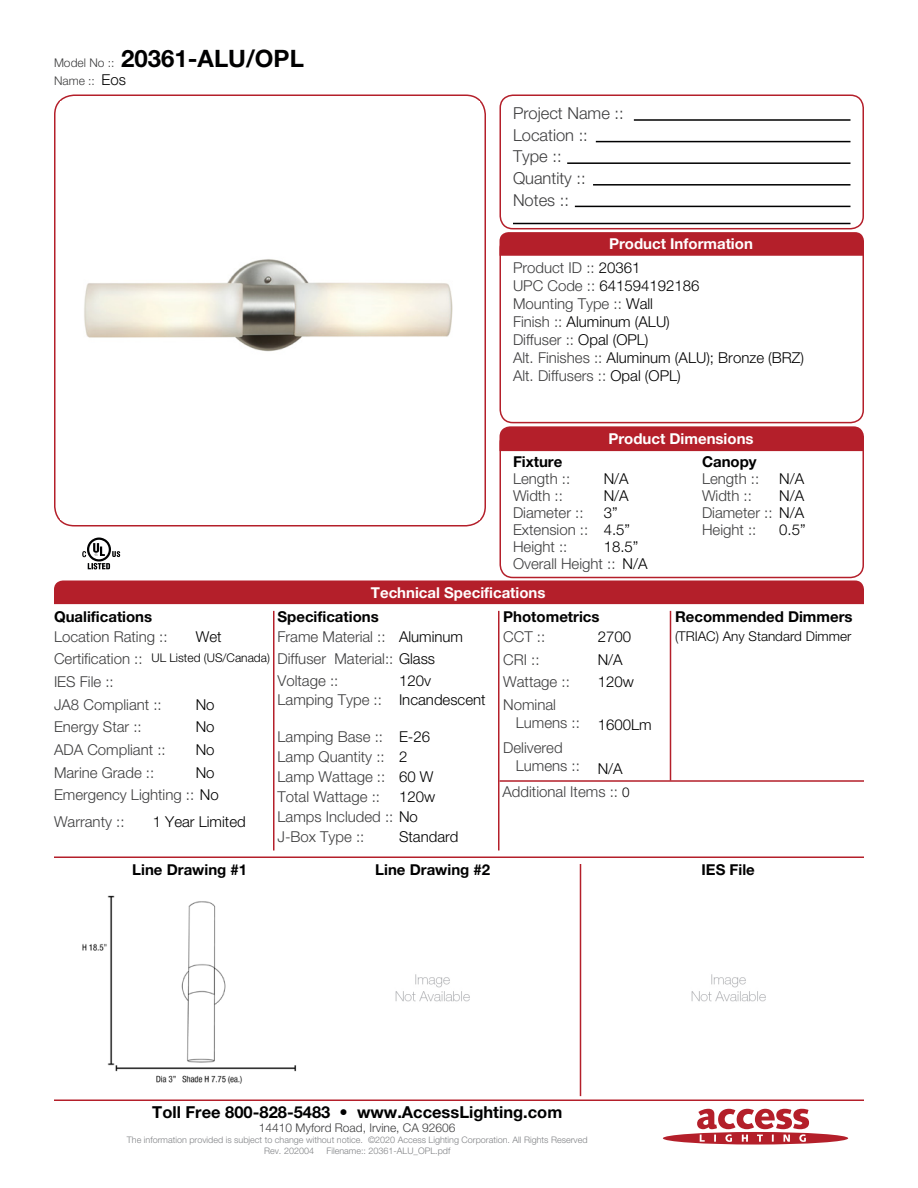
<style>
.page{position:relative;width:918px;height:1188px;background:#fff}
.page>*{position:absolute;margin:0;border:0;box-sizing:border-box;transform-origin:0 0}
.t1{font:700 24px "Helvetica Neue LT Std";color:#000001}
.Left_Justify{font:300 16.5px "Helvetica Neue LT Std";color:#3e3e3f}
.t2{font:700 16.5px "Helvetica Neue LT Std";color:#000001}
.Left_Justify-2{font:300 15px/18px "Helvetica Neue LT Std";color:#3e3e3f}
.Left_Justify-3{font:300 15px "Helvetica Neue LT Std";color:#000001}
.Left_Justify-4{font:700 15px "Helvetica Neue LT Std";color:#000001}
.t3{font:700 15px "Helvetica Neue LT Std";color:#fff}
.Left_Justify-5{font:300 13.5px "Helvetica Neue LT Std";color:#000001}
.t4{font:300 12px "Helvetica Neue LT Std";color:#3e3e3f}
.Left_Justify-6{font:300 12px "Helvetica Neue LT Std";color:#000001}
.t5{font:300 9px "Helvetica Neue LT Std";color:#808285}
.s1{font-weight:300;font-size:12px;color:#3e3e3f}
.s2{font-size:15px;color:#000001}
.s3{color:#000001}
.s4{color:#3e3e3f}
.s5{font-size:13.5px;color:#000001}
</style>
<div class="page">
<svg style="left:663px;top:1109px;width:185px;height:36px"></svg>
<div style="left:499px;top:94px;width:365px;height:135px;border:2px solid #b41f2a;border-radius:13px"></div>
<div style="left:499px;top:235px;width:365px;height:188px;border:2px solid #b41f2a;border-radius:13px"></div>
<div style="left:499px;top:430px;width:365px;height:148px;border:2px solid #b41f2a;border-radius:13px"></div>
<hr style="left:634px;top:119px;width:217px;height:2px;background:#000001">
<hr style="left:596px;top:141px;width:254px;height:1px;background:#000001">
<hr style="left:593px;top:184px;width:258px;height:2px;background:#000001">
<hr style="left:567px;top:162px;width:283px;height:2px;background:#000001">
<hr style="left:575px;top:206px;width:275px;height:1px;background:#000001">
<hr style="left:513px;top:223px;width:337px;height:1px;background:#000001">
<svg style="left:500px;top:232px;width:364px;height:24px;background:#b5232d"></svg>
<div style="left:500px;top:426px;width:364px;height:25px;background:#b41f2a"></div>
<div style="left:54px;top:580px;width:810px;height:24px;background:#b41f2a"></div>
<hr style="left:54px;top:856px;width:810px;height:2px;background:#b41f2a">
<hr style="left:54px;top:1100px;width:810px;height:1px;background:#b41f2a">
<hr style="left:670px;top:611px;width:1px;height:170px;background:#b41f2a">
<hr style="left:580px;top:864px;width:1px;height:232px;background:#b41f2a">
<hr style="left:498px;top:611px;width:2px;height:239px;background:#b41f2a">
<hr style="left:273px;top:611px;width:1px;height:239px;background:#b41f2a">
<div style="left:54px;top:94px;width:432px;height:432px;border:2px solid #b41f2a;border-radius:20px"></div>
<hr style="left:500px;top:780px;width:364px;height:2px;background:#b41f2a">
<img style="left:61px;top:259px;width:418px;height:261px">
<svg style="left:82px;top:538px;width:39px;height:32px"></svg>
<img style="left:82px;top:895px;width:215px;height:189px">
<img style="left:395px;top:974px;width:75px;height:28px">
<img style="left:691px;top:974px;width:75px;height:28px">
<p class="t1" style="left:54px;top:44px;width:251px"><span class="s1">Model No ::</span> 20361-ALU/OPL</p>
<p class="t4" style="left:54px;top:73px;width:74px">Name :: <span class="s2">Eos</span></p>
<p class="Left_Justify" style="left:513px;top:103px;width:112px">Project Name ::</p>
<p class="Left_Justify" style="left:513px;top:125px;width:76px">Location ::</p>
<p class="Left_Justify" style="left:513px;top:146px;width:50px">Type ::</p>
<p class="Left_Justify" style="left:513px;top:168px;width:74px">Quantity ::</p>
<p class="Left_Justify" style="left:513px;top:190px;width:57px">Notes ::</p>
<p class="t3" style="left:609px;top:235px;width:145px">Product Information</p>
<p class="Left_Justify-2" style="left:513px;top:259px;width:129px">Product ID :: <span class="s3">20361</span></p>
<p class="Left_Justify-3" style="left:513px;top:277px;width:188px"><span class="s4">UPC Code ::</span> 641594192186</p>
<p class="Left_Justify-2" style="left:513px;top:295px;width:142px">Mounting Type :: <span class="s3">Wall</span></p>
<p class="Left_Justify-3" style="left:513px;top:313px;width:158px"><span class="s4">Finish ::</span> Aluminum (ALU)</p>
<p class="Left_Justify-2" style="left:513px;top:331px;width:137px">Diffuser :: <span class="s3">Opal (OPL)</span></p>
<p class="Left_Justify-3" style="left:513px;top:349px;width:293px"><span class="s4">Alt. Finishes ::</span> Aluminum (ALU); Bronze (BRZ)</p>
<p class="Left_Justify-2" style="left:513px;top:367px;width:169px">Alt. Diffusers :: <span class="s3">Opal (OPL)</span></p>
<p class="t3" style="left:608px;top:429px;width:147px">Product Dimensions</p>
<p class="Left_Justify-4" style="left:513px;top:453px;width:51px">Fixture</p>
<p class="Left_Justify-4" style="left:702px;top:453px;width:56px">Canopy</p>
<p class="Left_Justify-2" style="left:513px;top:470px;width:59px">Length ::</p>
<p class="Left_Justify-3" style="left:604px;top:470px;width:27px">N/A</p>
<p class="Left_Justify-2" style="left:702px;top:470px;width:59px">Length ::</p>
<p class="Left_Justify-3" style="left:779px;top:470px;width:27px">N/A</p>
<p class="Left_Justify-2" style="left:513px;top:487px;width:51px">Width ::</p>
<p class="Left_Justify-2" style="left:513px;top:537px;width:56px">Height ::</p>
<p class="Left_Justify-3" style="left:604px;top:487px;width:27px">N/A</p>
<p class="Left_Justify-3" style="left:604px;top:537px;width:36px">18.5”</p>
<p class="Left_Justify-3" style="left:779px;top:487px;width:27px">N/A</p>
<p class="Left_Justify-2" style="left:702px;top:487px;width:51px">Width ::</p>
<p class="Left_Justify-3" style="left:604px;top:504px;width:15px">3”</p>
<p class="Left_Justify-2" style="left:702px;top:503px;width:104px">Diameter :: <span class="s3">N/A</span></p>
<p class="Left_Justify-3" style="left:604px;top:520px;width:28px">4.5”</p>
<p class="Left_Justify-3" style="left:779px;top:520px;width:28px">0.5”</p>
<p class="Left_Justify-2" style="left:513px;top:503px;width:72px">Diameter ::</p>
<p class="Left_Justify-2" style="left:513px;top:520px;width:77px">Extension ::</p>
<p class="Left_Justify-2" style="left:702px;top:520px;width:56px">Height ::</p>
<p class="Left_Justify-2" style="left:513px;top:554px;width:104px">Overall Height ::</p>
<p class="Left_Justify-3" style="left:622px;top:554px;width:27px">N/A</p>
<p class="t3" style="left:371px;top:583px;width:176px">Technical Specifications</p>
<p class="Left_Justify-4" style="left:54px;top:607px;width:100px">Qualifications</p>
<p class="Left_Justify-4" style="left:503px;top:607px;width:98px">Photometrics</p>
<p class="Left_Justify-4" style="left:675px;top:607px;width:179px">Recommended Dimmers</p>
<p class="Left_Justify-4" style="left:278px;top:607px;width:103px">Specifications</p>
<p class="Left_Justify-3" style="left:196px;top:627px;width:27px">Wet</p>
<p class="Left_Justify-3" style="left:598px;top:627px;width:35px">2700</p>
<p class="Left_Justify-5" style="left:675px;top:628px;width:178px">(TRIAC) Any Standard Dimmer</p>
<p class="Left_Justify-3" style="left:598px;top:650px;width:27px">N/A</p>
<p class="Left_Justify-3" style="left:598px;top:673px;width:38px">120w</p>
<p class="Left_Justify-3" style="left:598px;top:716px;width:55px">1600Lm</p>
<p class="Left_Justify-3" style="left:598px;top:759px;width:27px">N/A</p>
<p class="Left_Justify-2" style="left:54px;top:627px;width:115px">Location Rating ::</p>
<p class="Left_Justify-2" style="left:503px;top:627px;width:43px">CCT ::</p>
<p class="Left_Justify-2" style="left:503px;top:650px;width:38px">CRI ::</p>
<p class="Left_Justify-2" style="left:503px;top:673px;width:68px">Wattage ::</p>
<p class="Left_Justify-2" style="left:516px;top:695px;width:66px;text-indent:-13px">Nominal<br>Lumens ::</p>
<p class="Left_Justify-2" style="left:516px;top:738px;width:66px;text-indent:-13px">Delivered<br>Lumens ::</p>
<p class="Left_Justify-2" style="left:278px;top:627px;width:110px">Frame Material ::</p>
<p class="Left_Justify-2" style="left:278px;top:671px;width:62px">Voltage ::</p>
<p class="Left_Justify-3" style="left:399px;top:627px;width:66px">Aluminum</p>
<p class="Left_Justify-3" style="left:399px;top:671px;width:33px">120v</p>
<p class="Left_Justify-2" style="left:54px;top:650px;width:90px">Certification ::</p>
<p class="Left_Justify-2" style="left:54px;top:695px;width:109px">JA8 Compliant ::</p>
<p class="Left_Justify-2" style="left:278px;top:650px;width:159px">Diffuser Material:: <span class="s3">Glass</span></p>
<p class="Left_Justify-2" style="left:278px;top:691px;width:106px">Lamping Type ::</p>
<p class="Left_Justify-2" style="left:278px;top:727px;width:107px">Lamping Base ::</p>
<p class="Left_Justify-2" style="left:278px;top:747px;width:109px">Lamp Quantity ::</p>
<p class="Left_Justify-2" style="left:278px;top:767px;width:109px">Lamp Wattage ::</p>
<p class="Left_Justify-2" style="left:278px;top:787px;width:104px">Total Wattage ::</p>
<p class="Left_Justify-2" style="left:278px;top:808px;width:142px">Lamps Included :: <span class="s3">No</span></p>
<p class="Left_Justify-2" style="left:278px;top:828px;width:88px">J-Box Type ::</p>
<p class="Left_Justify-6" style="left:152px;top:651px;width:120px">UL Listed (US/Canada)</p>
<p class="Left_Justify-3" style="left:196px;top:695px;width:20px">No</p>
<p class="Left_Justify-3" style="left:196px;top:718px;width:20px">No</p>
<p class="Left_Justify-3" style="left:196px;top:741px;width:20px">No</p>
<p class="Left_Justify-3" style="left:196px;top:763px;width:20px">No</p>
<p class="Left_Justify-2" style="left:54px;top:673px;width:61px">IES File ::</p>
<p class="Left_Justify-2" style="left:54px;top:718px;width:89px">Energy Star ::</p>
<p class="Left_Justify-2" style="left:54px;top:740px;width:113px">ADA Compliant ::</p>
<p class="Left_Justify-2" style="left:54px;top:763px;width:102px">Marine Grade ::</p>
<p class="Left_Justify-2" style="left:54px;top:786px;width:166px">Emergency Lighting :: <span class="s3">No</span></p>
<p class="Left_Justify-3" style="left:399px;top:691px;width:88px">Incandescent</p>
<p class="Left_Justify-3" style="left:399px;top:727px;width:33px">E-26</p>
<p class="Left_Justify-3" style="left:399px;top:747px;width:10px">2</p>
<p class="Left_Justify-3" style="left:399px;top:767px;width:36px">60 W</p>
<p class="Left_Justify-3" style="left:399px;top:788px;width:38px">120w</p>
<p class="Left_Justify-2" style="left:502px;top:782px;width:129px">Additional Items :: <span class="s5">0</span></p>
<p class="Left_Justify-2" style="left:54px;top:813px;width:72px">Warranty ::</p>
<p class="Left_Justify-3" style="left:153px;top:813px;width:95px">1 Year Limited</p>
<p class="Left_Justify-3" style="left:399px;top:828px;width:61px">Standard</p>
<p class="Left_Justify-4" style="left:132px;top:860px;width:116px">Line Drawing #1</p>
<p class="Left_Justify-4" style="left:375px;top:860px;width:116px">Line Drawing #2</p>
<p class="Left_Justify-4" style="left:702px;top:860px;width:55px">IES File</p>
<p class="t2" style="left:152px;top:1101px;width:412px">Toll Free 800-828-5483 • www.AccessLighting.com</p>
<p class="t4" style="left:259px;top:1120px;width:198px">14410 Myford Road, Irvine, CA 92606</p>
<p class="t5" style="left:127px;top:1134px;width:462px">The information provided is subject to change without notice. ©2020 Access Lighting Corporation. All Rights Reserved</p>
<p class="t5" style="left:264px;top:1145px;width:51px">Rev. 202004</p>
<p class="t5" style="left:327px;top:1145px;width:125px">Filename:: 20361-ALU_OPL.pdf</p>
</div>
